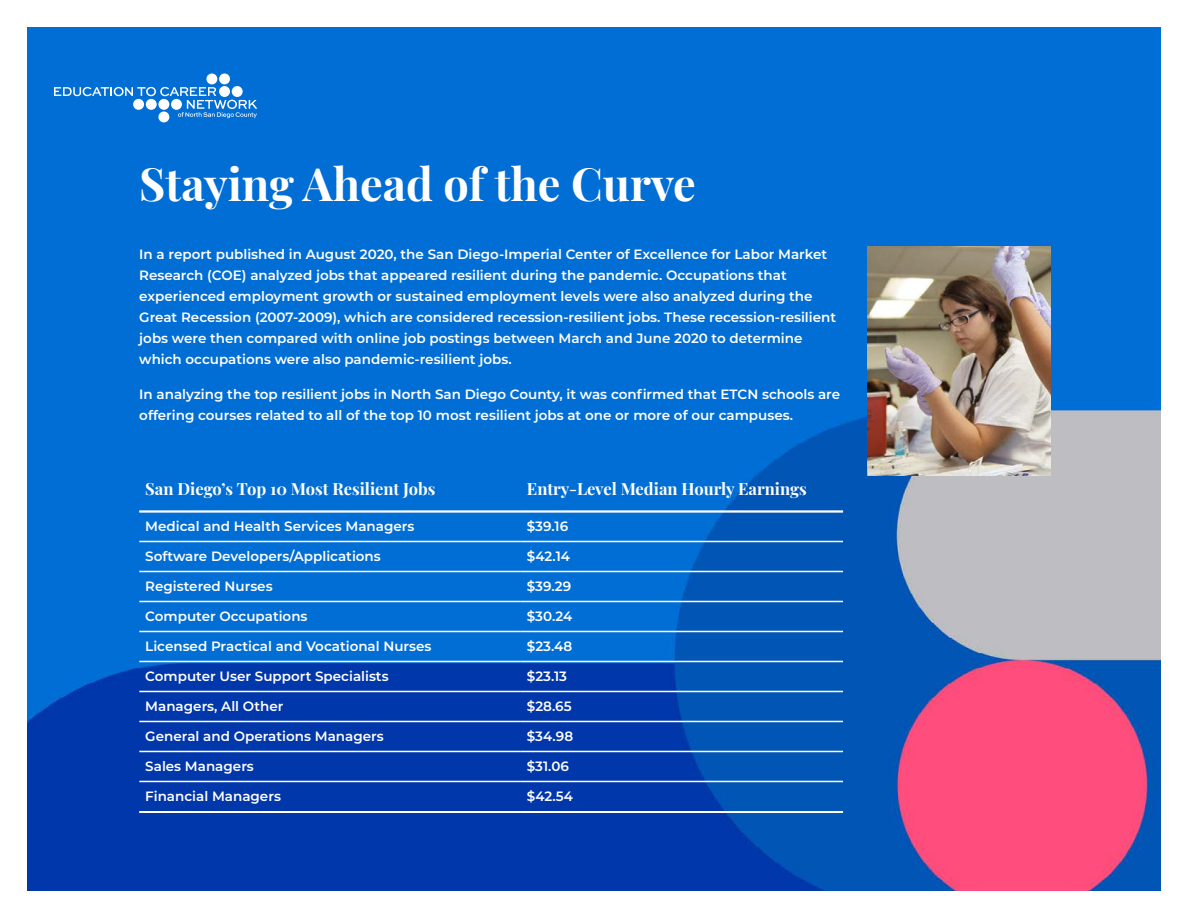
<style>
.page{position:relative;width:1188px;height:918px;background:#fff}
.page>*{position:absolute;margin:0;border:0;box-sizing:border-box;transform-origin:0 0}
.t1{font:700 45px "Playfair Display";color:#fff}
.t2{font:700 16.5px "Playfair Display";color:#fff}
.t3{font:600 13.5px/21px "Montserrat";color:#fff}
</style>
<div class="page">
<img style="left:27px;top:27px;width:1134px;height:864px">
<hr style="left:139px;top:511px;width:382px;height:1px;background:#fff">
<hr style="left:139px;top:512px;width:382px;height:1px;background:#fff">
<hr style="left:521px;top:511px;width:322px;height:1px;background:#fff">
<hr style="left:521px;top:512px;width:322px;height:1px;background:#fff">
<hr style="left:139px;top:811px;width:382px;height:1px;background:#fff">
<hr style="left:139px;top:812px;width:382px;height:1px;background:#fff">
<hr style="left:521px;top:811px;width:322px;height:1px;background:#fff">
<hr style="left:521px;top:812px;width:322px;height:1px;background:#fff">
<hr style="left:139px;top:541px;width:382px;height:1px;background:#fff">
<hr style="left:521px;top:541px;width:322px;height:1px;background:#fff">
<hr style="left:139px;top:571px;width:382px;height:1px;background:#fff">
<hr style="left:521px;top:571px;width:322px;height:1px;background:#fff">
<hr style="left:139px;top:601px;width:382px;height:1px;background:#fff">
<hr style="left:521px;top:601px;width:322px;height:1px;background:#fff">
<hr style="left:139px;top:631px;width:382px;height:1px;background:#fff">
<hr style="left:521px;top:631px;width:322px;height:1px;background:#fff">
<hr style="left:139px;top:661px;width:382px;height:1px;background:#fff">
<hr style="left:521px;top:661px;width:322px;height:1px;background:#fff">
<hr style="left:139px;top:691px;width:382px;height:1px;background:#fff">
<hr style="left:521px;top:691px;width:322px;height:1px;background:#fff">
<hr style="left:139px;top:721px;width:382px;height:1px;background:#fff">
<hr style="left:521px;top:721px;width:322px;height:1px;background:#fff">
<hr style="left:139px;top:751px;width:382px;height:1px;background:#fff">
<hr style="left:521px;top:751px;width:322px;height:1px;background:#fff">
<hr style="left:139px;top:781px;width:382px;height:1px;background:#fff">
<hr style="left:521px;top:781px;width:322px;height:1px;background:#fff">
<img style="left:867px;top:246px;width:184px;height:230px">
<div style="left:158px;top:111px;width:11px;height:11px;background:#fff;border-radius:50%"></div>
<svg style="left:54px;top:87px;width:203px;height:31px;background:#388dde"></svg>
<div style="left:206px;top:73px;width:11px;height:11px;background:#fff;border-radius:50%"></div>
<div style="left:219px;top:86px;width:11px;height:11px;background:#fff;border-radius:50%"></div>
<div style="left:219px;top:73px;width:11px;height:11px;background:#fff;border-radius:50%"></div>
<div style="left:232px;top:86px;width:11px;height:11px;background:#fff;border-radius:50%"></div>
<h1 class="t1" style="left:139px;top:149px;width:558px">Staying Ahead of the Curve</h1>
<p class="t3" style="left:139px;top:243px;width:698px">In a report published in August 2020, the San Diego-Imperial Center of Excellence for Labor Market Research (COE) analyzed jobs that appeared resilient during the pandemic. Occupations that experienced employment growth or sustained employment levels were also analyzed during the Great Recession (2007-2009), which are considered recession-resilient jobs. These recession-resilient jobs were then compared with online job postings between March and June 2020 to determine which occupations were also pandemic-resilient jobs.</p>
<p class="t3" style="left:139px;top:383px;width:702px">In analyzing the top resilient jobs in North San Diego County, it was confirmed that ETCN schools are offering courses related to all of the top 10 most resilient jobs at one or more of our campuses.</p>
<p class="t2" style="left:145px;top:476px;width:292px">San Diego’s Top 10 Most Resilient Jobs</p>
<p class="t2" style="left:527px;top:476px;width:281px">Entry-Level Median Hourly Earnings</p>
<p class="t3" style="left:145px;top:515px;width:271px">Medical and Health Services Managers</p>
<p class="t3" style="left:527px;top:515px;width:43px">$39.16</p>
<p class="t3" style="left:145px;top:545px;width:237px">Software Developers/Applications</p>
<p class="t3" style="left:527px;top:545px;width:45px">$42.14</p>
<p class="t3" style="left:145px;top:575px;width:129px">Registered Nurses</p>
<p class="t3" style="left:527px;top:575px;width:46px">$39.29</p>
<p class="t3" style="left:145px;top:605px;width:164px">Computer Occupations</p>
<p class="t3" style="left:527px;top:605px;width:47px">$30.24</p>
<p class="t3" style="left:145px;top:635px;width:288px">Licensed Practical and Vocational Nurses</p>
<p class="t3" style="left:527px;top:635px;width:47px">$23.48</p>
<p class="t3" style="left:145px;top:665px;width:245px">Computer User Support Specialists</p>
<p class="t3" style="left:527px;top:665px;width:42px">$23.13</p>
<p class="t3" style="left:145px;top:695px;width:140px">Managers, All Other</p>
<p class="t3" style="left:527px;top:695px;width:46px">$28.65</p>
<p class="t3" style="left:145px;top:725px;width:240px">General and Operations Managers</p>
<p class="t3" style="left:527px;top:725px;width:48px">$34.98</p>
<p class="t3" style="left:145px;top:755px;width:110px">Sales Managers</p>
<p class="t3" style="left:527px;top:755px;width:44px">$31.06</p>
<p class="t3" style="left:145px;top:785px;width:137px">Financial Managers</p>
<p class="t3" style="left:527px;top:785px;width:48px">$42.54</p>
</div>
